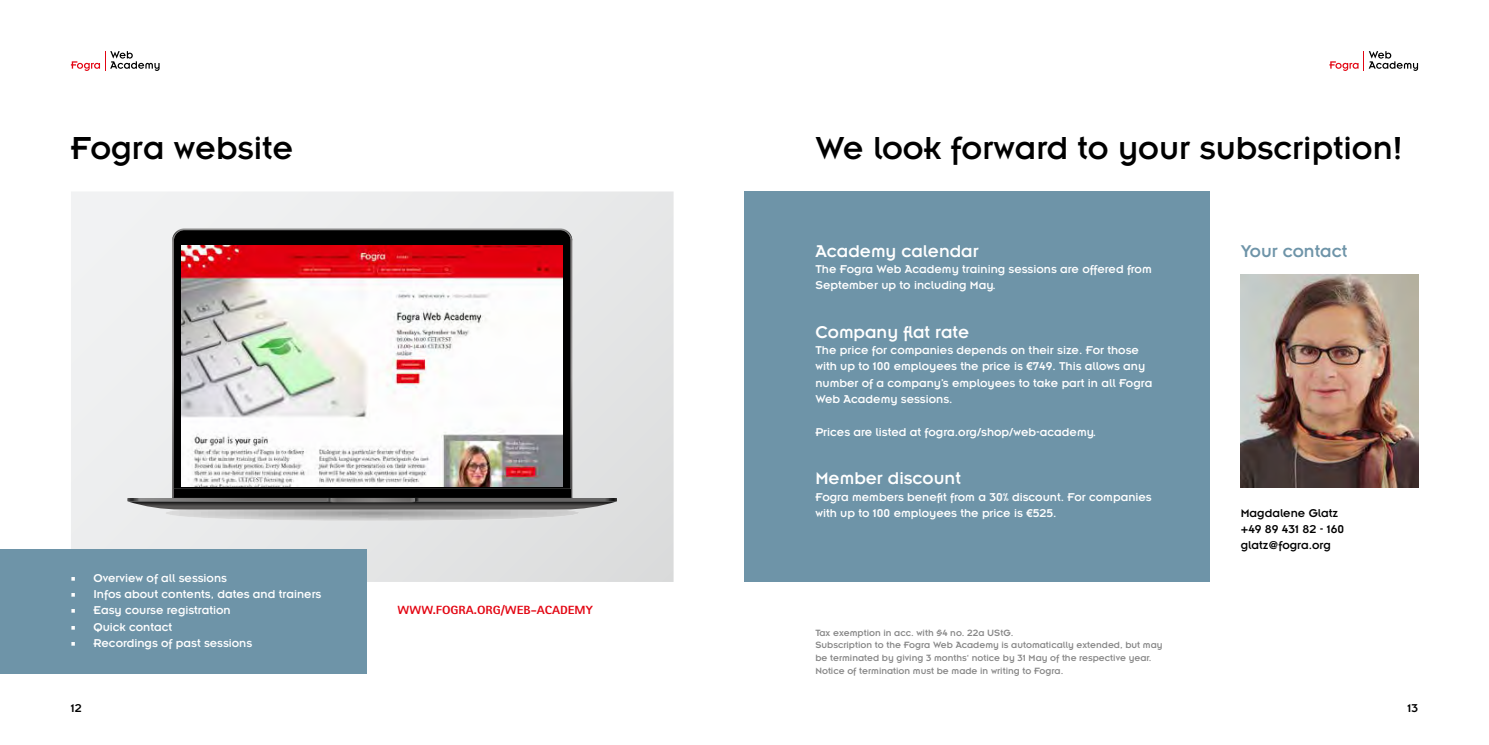
<style>
.page{position:relative;width:1489px;height:745px;background:#fff}
.page>*{position:absolute;margin:0;border:0;box-sizing:border-box;transform-origin:0 0}
.t1{font:35px "Insignia LT Std";color:#000}
.t2{font:18.75px "Insignia LT Std";color:#fff}
.t3{font:18.75px "Insignia LT Std";color:#6e94a8}
.t4{font:12.5px/16.2px "Insignia LT Std";color:#fff}
.t5{font:12.5px/16.2px "Insignia LT Std";color:#000}
.t6{font:800 11.88px "Rotis Sans Serif Std";color:#e30613;scale:1.1 1}
.t7{font:10px/12.5px "Insignia LT Std";color:#878787}
.s1{font-family:"Minion Pro"}
</style>
<div class="page">
<svg style="left:71px;top:191px;width:602px;height:390px"></svg>
<img style="left:165px;top:509px;width:414px;height:11px">
<svg style="left:172px;top:228px;width:400px;height:14px"></svg>
<div style="left:174px;top:488px;width:396px;height:9px;background:#000"></div>
<svg style="left:174px;top:230px;width:396px;height:258px;background:#191818"></svg>
<svg style="left:127px;top:497px;width:490px;height:12px;background:#565554"></svg>
<img style="left:182px;top:245px;width:380px;height:240px">
<div style="left:0;top:549px;width:366px;height:124px;background:#6e94a8"></div>
<div style="left:744px;top:191px;width:465px;height:390px;background:#6e94a8"></div>
<img style="left:1240px;top:274px;width:177px;height:212px">
<svg style="left:1329px;top:51px;width:88px;height:20px"></svg>
<svg style="left:71px;top:51px;width:88px;height:20px"></svg>
<h1 class="t1" style="left:71px;top:130px;width:224px">Fogra website</h1>
<p class="t4" style="left:71px;top:569px;width:158px"><span class="s1">■</span> Overview of all sessions</p>
<p class="t4" style="left:71px;top:585px;width:252px"><span class="s1">■</span> Infos about contents, dates and trainers</p>
<p class="t4" style="left:71px;top:602px;width:161px"><span class="s1">■</span> Easy course registration</p>
<p class="t4" style="left:71px;top:618px;width:103px"><span class="s1">■</span> Quick contact</p>
<p class="t4" style="left:71px;top:634px;width:183px"><span class="s1">■</span> Recordings of past sessions</p>
<p class="t6" style="left:397px;top:602px;width:179px">WWW.FOGRA.ORG/WEB-ACADEMY</p>
<h1 class="t1" style="left:815px;top:130px;width:588px">We look forward to your subscription!</h1>
<h2 class="t2" style="left:815px;top:241px;width:165px">Academy calendar</h2>
<p class="t4" style="left:815px;top:260px;width:338px">The Fogra Web Academy training sessions are offered from<br>September up to including May.</p>
<h2 class="t2" style="left:815px;top:322px;width:155px">Company flat rate</h2>
<p class="t4" style="left:815px;top:342px;width:338px">The price for companies depends on their size. For those with up to 100 employees the price is €749. This allows any number of a company’s employees to take part in all Fogra Web Academy sessions.</p>
<p class="t4" style="left:815px;top:423px;width:282px">Prices are listed at fogra.org/shop/web-academy.</p>
<h2 class="t2" style="left:815px;top:468px;width:147px">Member discount</h2>
<p class="t4" style="left:815px;top:488px;width:338px">Fogra members benefit from a 30% discount. For companies with up to 100 employees the price is €525.</p>
<p class="t7" style="left:815px;top:626px;width:348px">Tax exemption in acc. with §4 no. 22a UStG.<br>Subscription to the Fogra Web Academy is automatically extended, but may be terminated by giving 3 months‘ notice by 31 May of the respective year.<br>Notice of termination must be made in writing to Fogra.</p>
<h2 class="t3" style="left:1240px;top:241px;width:108px">Your contact</h2>
<p class="t5" style="left:1240px;top:504px;width:105px">Magdalene Glatz +49 89 431 82 - 160 glatz@fogra.org</p>
<p class="t5" style="left:71px;top:699px;width:12px">12</p>
<p class="t5" style="left:1407px;top:699px;width:12px">13</p>
</div>
